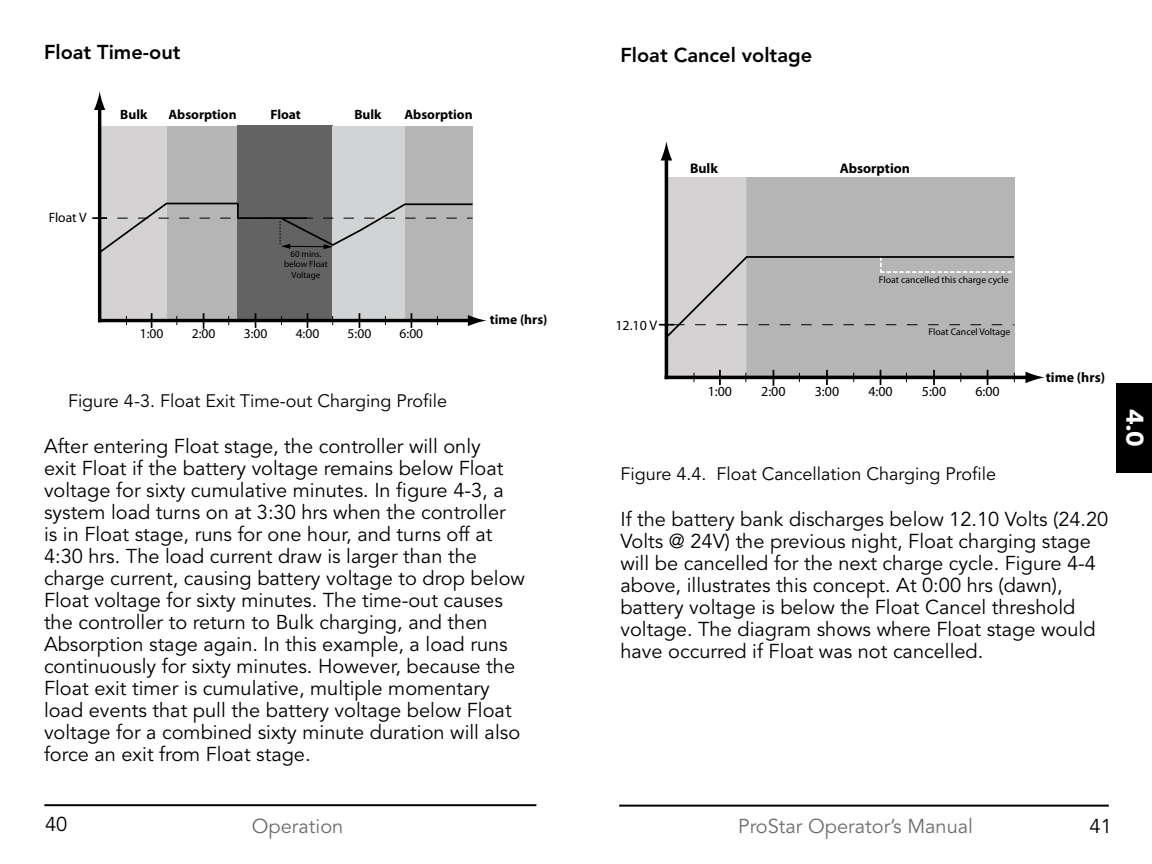
<style>
.page{position:relative;width:1152px;height:864px;background:#fff}
.page>*{position:absolute;margin:0;border:0;box-sizing:border-box;transform-origin:0 0}
.t1{font:900 24px "Avenir LT Std";color:#fff;scale:1.1 1}
.t2{font:20px/22px "Avenir LT Std";color:#000}
.t3{font:20px "Avenir LT Std";color:#6d6e71}
.t4{font:800 20px "Avenir LT Std";color:#000}
.t5{font:18px "Avenir LT Std";color:#000}
.t6{font:14px "Myriad Pro";color:#000}
.t7{font:700 14px "Myriad Pro";color:#000}
.t8{font:700 13.6px "Myriad Pro";color:#000}
.t9{font:13.6px "Myriad Pro";color:#000}
.t10{font:9.8px "Myriad Pro";color:#000}
.t11{font:9px/10.8px "Myriad Pro";color:#000;text-align:center}
</style>
<div class="page">
<hr style="left:44px;top:804px;width:492px;height:2px;background:#000">
<hr style="left:619px;top:805px;width:490px;height:2px;background:#000">
<div style="left:1116px;top:383px;width:36px;height:90px;background:#000"></div>
<div style="left:165px;top:127px;width:73px;height:192px;background:#b5b5b6"></div>
<div style="left:405px;top:126px;width:68px;height:193px;background:#b5b5b6"></div>
<div style="left:100px;top:127px;width:67px;height:194px;background:#d4d2d3"></div>
<div style="left:238px;top:126px;width:95px;height:193px;background:#636363"></div>
<div style="left:333px;top:126px;width:72px;height:196px;background:#d1d3d4"></div>
<hr style="left:98px;top:106px;width:3px;height:215px;background:#000">
<svg style="left:94px;top:91px;width:11px;height:19px"></svg>
<hr style="left:100px;top:319px;width:372px;height:3px;background:#000">
<svg style="left:468px;top:315px;width:19px;height:11px"></svg>
<svg style="left:93px;top:202px;width:380px;height:53px"></svg>
<div style="left:746px;top:178px;width:269px;height:199px;background:#b5b5b6"></div>
<div style="left:666px;top:178px;width:80px;height:199px;background:#d4d2d3"></div>
<div style="left:666px;top:177px;width:80px;height:201px;border:1px solid #d4d2d3"></div>
<hr style="left:665px;top:157px;width:3px;height:220px;background:#000">
<svg style="left:661px;top:141px;width:11px;height:20px"></svg>
<hr style="left:666px;top:376px;width:363px;height:3px;background:#000">
<svg style="left:1026px;top:372px;width:19px;height:11px"></svg>
<svg style="left:719px;top:371px;width:2px;height:13px"></svg>
<svg style="left:826px;top:371px;width:2px;height:13px"></svg>
<svg style="left:933px;top:371px;width:2px;height:13px"></svg>
<svg style="left:660px;top:254px;width:354px;height:86px"></svg>
<hr style="left:747px;top:256px;width:266px;height:2px;background:#000">
<p class="t4" style="left:44px;top:40px;width:138px">Float Time-out</p>
<p class="t8" style="left:120px;top:105px;width:29px">Bulk</p>
<p class="t8" style="left:168px;top:105px;width:70px">Absorption</p>
<p class="t8" style="left:270px;top:106px;width:32px">Float</p>
<p class="t8" style="left:405px;top:106px;width:70px">Absorption</p>
<p class="t8" style="left:354px;top:106px;width:29px">Bulk</p>
<p class="t9" style="left:49px;top:209px;width:39px">Float V</p>
<p class="t11" style="left:284px;top:248px;width:45px">60 mins. below Float<br>Voltage</p>
<p class="t9" style="left:140px;top:325px;width:25px">1:00</p>
<p class="t9" style="left:192px;top:325px;width:25px">2:00</p>
<p class="t9" style="left:244px;top:325px;width:25px">3:00</p>
<p class="t9" style="left:296px;top:325px;width:25px">4:00</p>
<p class="t9" style="left:348px;top:325px;width:25px">5:00</p>
<p class="t9" style="left:400px;top:325px;width:25px">6:00</p>
<p class="t8" style="left:490px;top:311px;width:59px">time (hrs)</p>
<p class="t5" style="left:68px;top:391px;width:381px">Figure 4-3. Float Exit Time-out Charging Profile</p>
<p class="t2" style="left:44px;top:436px;width:483px">After entering Float stage, the controller will only<br>exit Float if the battery voltage remains below Float voltage for sixty cumulative minutes. In figure 4-3, a system load turns on at 3:30 hrs when the controller<br>is in Float stage, runs for one hour, and turns off at 4:30 hrs. The load current draw is larger than the charge current, causing battery voltage to drop below Float voltage for sixty minutes. The time-out causes the controller to return to Bulk charging, and then Absorption stage again. In this example, a load runs continuously for sixty minutes. However, because the Float exit timer is cumulative, multiple momentary load events that pull the battery voltage below Float voltage for a combined sixty minute duration will also force an exit from Float stage.</p>
<p class="t4" style="left:620px;top:43px;width:193px">Float Cancel voltage</p>
<p class="t7" style="left:690px;top:159px;width:29px">Bulk</p>
<p class="t7" style="left:840px;top:159px;width:72px">Absorption</p>
<p class="t6" style="left:615px;top:316px;width:43px">12.10 V</p>
<p class="t10" style="left:879px;top:273px;width:131px">Float cancelled this charge cycle</p>
<p class="t10" style="left:929px;top:326px;width:83px">Float Cancel Voltage</p>
<p class="t6" style="left:708px;top:382px;width:26px">1:00</p>
<p class="t6" style="left:761px;top:382px;width:26px">2:00</p>
<p class="t6" style="left:815px;top:382px;width:26px">3:00</p>
<p class="t6" style="left:868px;top:382px;width:26px">4:00</p>
<p class="t6" style="left:922px;top:382px;width:26px">5:00</p>
<p class="t6" style="left:975px;top:382px;width:26px">6:00</p>
<p class="t5" style="left:620px;top:464px;width:377px">Figure 4.4. Float Cancellation Charging Profile</p>
<p class="t7" style="left:1046px;top:368px;width:61px">time (hrs)</p>
<p class="t2" style="left:620px;top:509px;width:490px">If the battery bank discharges below 12.10 Volts (24.20<br>Volts @ 24V) the previous night, Float charging stage will be cancelled for the next charge cycle. Figure 4-4 above, illustrates this concept. At 0:00 hrs (dawn), battery voltage is below the Float Cancel threshold voltage. The diagram shows where Float stage would have occurred if Float was not cancelled.</p>
<p class="t1" style="left:1149px;top:409px;width:36px;rotate:90deg">4.0</p>
<p class="t2" style="left:45px;top:814px;width:24px">40</p>
<p class="t3" style="left:252px;top:815px;width:93px">Operation</p>
<p class="t3" style="left:738px;top:814px;width:236px">ProStar Operator’s Manual</p>
<p class="t2" style="left:1090px;top:815px;width:24px">41</p>
</div>
